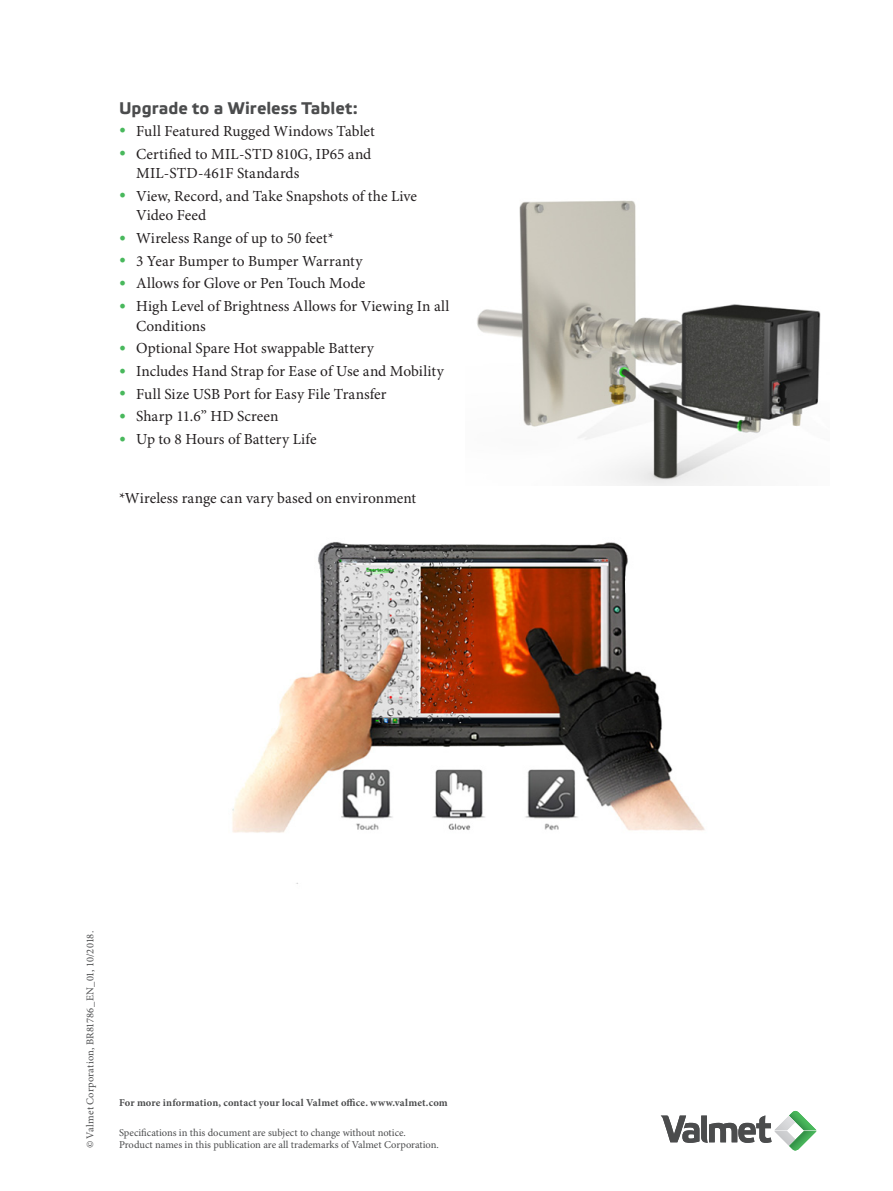
<style>
.page{position:relative;width:893px;height:1191px;background:#fff}
.page>*{position:absolute;margin:0;border:0;box-sizing:border-box;transform-origin:0 0}
.Paragraph_Heading{font:700 16.8px "Etelka Text";color:#4b4c4d}
.Body_Text_With_Bulle{font:15.3px/19.5px "Minion Pro";color:#231f20}
.Body_Text{font:15.3px "Minion Pro";letter-spacing:.005em;color:#231f20}
.Legal_Text{font:10.5px "Minion Pro";color:#4b4c4d}
.Footer_Text{font:700 10.5px "Minion Pro";letter-spacing:.015em;color:#4b4c4d}
.Footer_Text-2{font:10.5px "Minion Pro";letter-spacing:.005em;color:#4b4c4d}
.s1{font-size:18px;color:#48b85c}
</style>
<div class="page">
<svg style="left:661px;top:1111px;width:155px;height:40px"></svg>
<img style="left:232px;top:542px;width:473px;height:342px">
<img style="left:477px;top:200px;width:344px;height:286px">
<p class="Paragraph_Heading" style="left:119px;top:98px;width:240px">Upgrade to a Wireless Tablet:</p>
<p class="Body_Text_With_Bulle" style="left:119px;top:122px;width:257px"><span class="s1">•</span> Full Featured Rugged Windows Tablet</p>
<p class="Body_Text_With_Bulle" style="left:136px;top:145px;width:237px;text-indent:-17px"><span class="s1">•</span> Certified to MIL-STD 810G, IP65 and<br>MIL-STD-461F Standards</p>
<p class="Body_Text_With_Bulle" style="left:136px;top:187px;width:283px;text-indent:-17px"><span class="s1">•</span> View, Record, and Take Snapshots of the Live<br>Video Feed</p>
<p class="Body_Text_With_Bulle" style="left:119px;top:229px;width:216px"><span class="s1">•</span> Wireless Range of up to 50 feet*</p>
<p class="Body_Text_With_Bulle" style="left:119px;top:252px;width:245px"><span class="s1">•</span> 3 Year Bumper to Bumper Warranty</p>
<p class="Body_Text_With_Bulle" style="left:119px;top:274px;width:248px"><span class="s1">•</span> Allows for Glove or Pen Touch Mode</p>
<p class="Body_Text_With_Bulle" style="left:136px;top:297px;width:315px;text-indent:-17px"><span class="s1">•</span> High Level of Brightness Allows for Viewing In all<br>Conditions</p>
<p class="Body_Text_With_Bulle" style="left:119px;top:339px;width:256px"><span class="s1">•</span> Optional Spare Hot swappable Battery</p>
<p class="Body_Text_With_Bulle" style="left:119px;top:362px;width:326px"><span class="s1">•</span> Includes Hand Strap for Ease of Use and Mobility</p>
<p class="Body_Text_With_Bulle" style="left:119px;top:385px;width:269px"><span class="s1">•</span> Full Size USB Port for Easy File Transfer</p>
<p class="Body_Text_With_Bulle" style="left:119px;top:407px;width:161px"><span class="s1">•</span> Sharp 11.6” HD Screen</p>
<p class="Body_Text_With_Bulle" style="left:119px;top:430px;width:199px"><span class="s1">•</span> Up to 8 Hours of Battery Life</p>
<p class="Body_Text" style="left:119px;top:488px;width:299px">*Wireless range can vary based on environment</p>
<p class="Footer_Text-2" style="left:84px;top:1148px;width:219px;rotate:-90deg">© Valmet Corporation, BR81786_EN_01, 10/2018.</p>
<p class="Footer_Text" style="left:119px;top:1095px;width:330px">For more information, contact your local Valmet office. www.valmet.com</p>
<p class="Legal_Text" style="left:119px;top:1126px;width:288px">Specifications in this document are subject to change without notice.</p>
<p class="Legal_Text" style="left:119px;top:1138px;width:321px">Product names in this publication are all trademarks of Valmet Corporation.</p>
</div>
